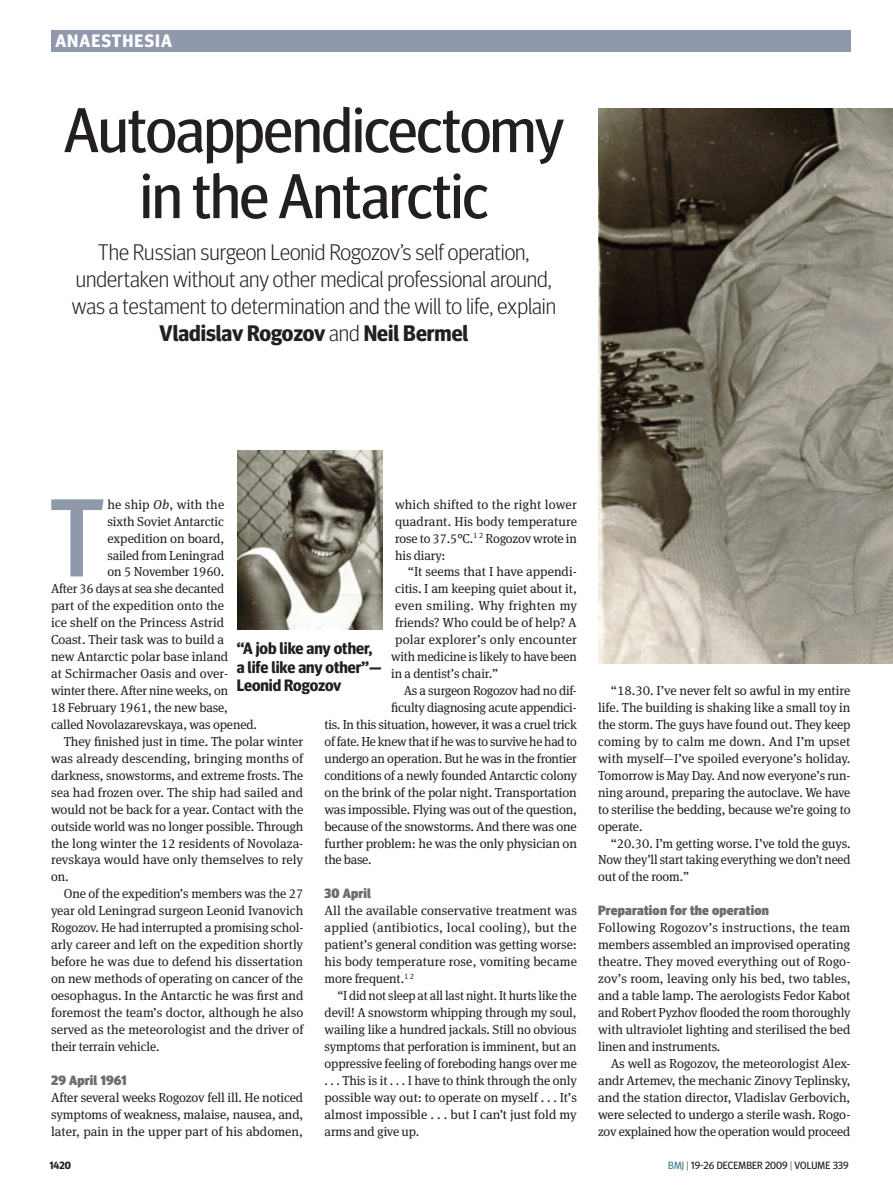
<style>
.page{position:relative;width:893px;height:1191px;background:#fff}
.page>*{position:absolute;margin:0;border:0;box-sizing:border-box;transform-origin:0 0}
.body{font:500 111.3px "Meta Pro";color:#9098ac}
.head_28_bold{font:63px/66px "Meta Headline OT";letter-spacing:-.01em;color:#231f20;text-align:center}
.intro_15{font:300 22.5px/27px "Meta Headline OT";color:#231f20;text-align:center}
.t1{font:700 18px "Meta Headline OT";letter-spacing:.06em;color:#fff}
.quote{font:700 16.5px/18.8px "Meta Headline OT";color:#231f20}
.crosshead{font:900 13.5px "Meta Headline OT";letter-spacing:.015em;color:#6c6d70}
.body_3_col_indent{font:13.05px/17px "Meta Serif Pro";letter-spacing:-.015em;color:#231f20;text-align:justify}
.body-2{font:13.05px/17px "Meta Serif Pro";letter-spacing:-.005em;color:#231f20;text-align:justify}
.body_3_col_indent-2{font:13.05px/17px "Meta Serif Pro";letter-spacing:-.015em;color:#231f20;text-align:justify;scale:.96 1}
.body_3_col_indent-3{font:13.05px "Meta Serif Pro";letter-spacing:.01em;color:#231f20}
.body_3_col_indent-4{font:13.05px "Meta Serif Pro";letter-spacing:.02em;color:#231f20}
.t2{font:10.5px "Meta Headline OT";letter-spacing:.005em;color:#231f20}
.t3{font:700 10.5px "Meta Headline OT";color:#231f20}
.s1{font-weight:700}
.s2{font-style:italic}
.s3{color:#3c7b93}
.s4{font-weight:300}
</style>
<div class="page">
<div style="left:51px;top:30px;width:799px;height:21px;background:#9098ac"></div>
<img style="left:598px;top:108px;width:295px;height:555px">
<img style="left:237px;top:451px;width:145px;height:178px">
<p class="t1" style="left:55px;top:30px;width:116px">Anaesthesia</p>
<p class="head_28_bold" style="left:64px;top:96px;width:501px">Autoappendicectomy in the Antarctic</p>
<p class="intro_15" style="left:72px;top:238px;width:486px">The Russian surgeon Leonid Rogozov’s self operation, undertaken without any other medical professional around, was a testament to determination and the will to life, explain <span class="s1">Vladislav Rogozov</span> and <span class="s1">Neil Bermel</span></p>
<p class="body" style="left:49px;top:451px;width:54px">T</p>
<p class="body-2" style="left:107px;top:495px;width:118px">he ship <span class="s2">Ob</span>, with the</p>
<p class="body-2" style="left:395px;top:495px;width:183px">which shifted to the right lower quadrant. His body temperature rose to 37.5°C.<sup>1</sup> <sup>2</sup> Rogozov wrote in his diary:</p>
<p class="body_3_col_indent" style="left:408px;top:563px;width:170px">“It seems that I have appendi-</p>
<p class="body_3_col_indent" style="left:395px;top:579px;width:183px">citis. I am keeping quiet about it,</p>
<p class="body_3_col_indent-4" style="left:395px;top:596px;width:183px">even smiling. Why frighten my</p>
<p class="body_3_col_indent" style="left:395px;top:613px;width:183px">friends? Who could be of help? A</p>
<p class="body_3_col_indent-3" style="left:395px;top:630px;width:183px">polar explorer’s only encounter</p>
<p class="body_3_col_indent" style="left:391px;top:647px;width:187px">with medicine is likely to have been</p>
<p class="body_3_col_indent" style="left:391px;top:664px;width:109px">in a dentist’s chair.”</p>
<p class="body_3_col_indent" style="left:404px;top:681px;width:174px">As a surgeon Rogozov had no dif-</p>
<p class="body_3_col_indent" style="left:391px;top:698px;width:187px">ficulty diagnosing acute appendici-</p>
<p class="body_3_col_indent" style="left:325px;top:715px;width:254px">tis. In this situation, however, it was a cruel trick</p>
<p class="body_3_col_indent" style="left:325px;top:732px;width:254px">of fate. He knew that if he was to survive he had to</p>
<p class="body_3_col_indent" style="left:325px;top:749px;width:254px">undergo an operation. But he was in the frontier</p>
<p class="body_3_col_indent" style="left:325px;top:766px;width:254px">conditions of a newly founded Antarctic colony</p>
<p class="body_3_col_indent" style="left:325px;top:783px;width:254px">on the brink of the polar night. Transportation</p>
<p class="body_3_col_indent" style="left:325px;top:800px;width:254px">was impossible. Flying was out of the question,</p>
<p class="body_3_col_indent" style="left:325px;top:817px;width:254px">because of the snowstorms. And there was one</p>
<p class="body_3_col_indent" style="left:325px;top:834px;width:254px">further problem: he was the only physician on</p>
<p class="body_3_col_indent" style="left:325px;top:850px;width:49px">the base.</p>
<p class="crosshead" style="left:325px;top:885px;width:48px">30 April</p>
<p class="body-2" style="left:325px;top:901px;width:254px">All the available conservative treatment was applied (antibiotics, local cooling), but the patient’s general condition was getting worse: his body temperature rose, vomiting became more frequent.<sup>1</sup> <sup>2</sup></p>
<p class="body_3_col_indent-2" style="left:325px;top:986px;width:264px;text-indent:13px">“I did not sleep at all last night. It hurts like the devil! A snowstorm whipping through my soul, wailing like a hundred jackals. Still no obvious symptoms that perforation is imminent, but an oppressive feeling of foreboding hangs over me . . . This is it . . . I have to think through the only possible way out: to operate on myself . . . It’s almost impossible . . . but I can’t just fold my arms and give up.</p>
<p class="body-2" style="left:107px;top:512px;width:118px">sixth Soviet Antarctic</p>
<p class="body-2" style="left:107px;top:529px;width:118px">expedition on board,</p>
<p class="body-2" style="left:107px;top:546px;width:118px">sailed from Leningrad</p>
<p class="body-2" style="left:107px;top:563px;width:118px">on 5 November 1960.</p>
<p class="body-2" style="left:51px;top:579px;width:175px">After 36 days at sea she decanted</p>
<p class="body-2" style="left:51px;top:596px;width:175px">part of the expedition onto the</p>
<p class="body-2" style="left:51px;top:613px;width:175px">ice shelf on the Princess Astrid</p>
<p class="body-2" style="left:51px;top:630px;width:175px">Coast. Their task was to build a</p>
<p class="body-2" style="left:51px;top:647px;width:179px">new Antarctic polar base inland</p>
<p class="body-2" style="left:51px;top:664px;width:179px">at Schirmacher Oasis and over-</p>
<p class="body-2" style="left:51px;top:681px;width:179px">winter there. After nine weeks, on</p>
<p class="body-2" style="left:51px;top:698px;width:179px">18 February 1961, the new base,</p>
<p class="body-2" style="left:51px;top:715px;width:207px">called Novolazarevskaya, was opened.</p>
<p class="body_3_col_indent" style="left:51px;top:732px;width:254px;text-indent:13px">They finished just in time. The polar winter was already descending, bringing months of darkness, snowstorms, and extreme frosts. The sea had frozen over. The ship had sailed and would not be back for a year. Contact with the outside world was no longer possible. Through the long winter the 12 residents of Novolaza&shy;revskaya would have only themselves to rely on.</p>
<p class="body_3_col_indent" style="left:51px;top:884px;width:254px;text-indent:13px">One of the expedition’s members was the 27 year old Leningrad surgeon Leonid Ivanovich Rogozov. He had interrupted a promising schol&shy;arly career and left on the expedition shortly before he was due to defend his dissertation on new methods of operating on cancer of the oesophagus. In the Antarctic he was first and foremost the team’s doctor, although he also served as the meteorologist and the driver of their terrain vehicle.</p>
<p class="crosshead" style="left:51px;top:1071px;width:77px">29 April 1961</p>
<p class="body-2" style="left:51px;top:1088px;width:254px">After several weeks Rogozov fell ill. He noticed symptoms of weakness, malaise, nausea, and, later, pain in the upper part of his abdomen,</p>
<p class="quote" style="left:237px;top:638px;width:147px">“A job like any other, a life like any other”—<br>Leonid Rogozov</p>
<p class="body_3_col_indent" style="left:598px;top:681px;width:254px;text-indent:13px">“18.30. I’ve never felt so awful in my entire life. The building is shaking like a small toy in the storm. The guys have found out. They keep coming by to calm me down. And I’m upset with myself—I’ve spoiled everyone’s holiday.<br>Tomorrow is May Day. And now everyone’s run&shy;ning around, preparing the autoclave. We have to sterilise the bedding, because we’re going to operate.</p>
<p class="body_3_col_indent" style="left:598px;top:834px;width:254px;text-indent:13px">“20.30. I’m getting worse. I’ve told the guys.<br>Now they’ll start taking everything we don’t need out of the room.”</p>
<p class="crosshead" style="left:598px;top:902px;width:172px">Preparation for the operation</p>
<p class="body-2" style="left:598px;top:918px;width:254px">Following Rogozov’s instructions, the team members assembled an improvised operating theatre. They moved everything out of Rogo&shy;zov’s room, leaving only his bed, two tables, and a table lamp. The aerologists Fedor Kabot and Robert Pyzhov flooded the room thoroughly with ultraviolet lighting and sterilised the bed linen and instruments.</p>
<p class="body_3_col_indent" style="left:598px;top:1054px;width:254px;text-indent:13px">As well as Rogozov, the meteorologist Alex&shy;andr Artemev, the mechanic Zinovy Teplinsky, and the station director, Vladislav Gerbovich, were selected to undergo a sterile wash. Rogo&shy;zov explained how the operation would proceed</p>
<p class="t3" style="left:49px;top:1159px;width:23px">1420</p>
<p class="t2" style="left:668px;top:1159px;width:182px"><span class="s3">BMJ</span> <span class="s4">|</span> 19-26 december 2009 <span class="s4">|</span> Volume 339</p>
</div>
